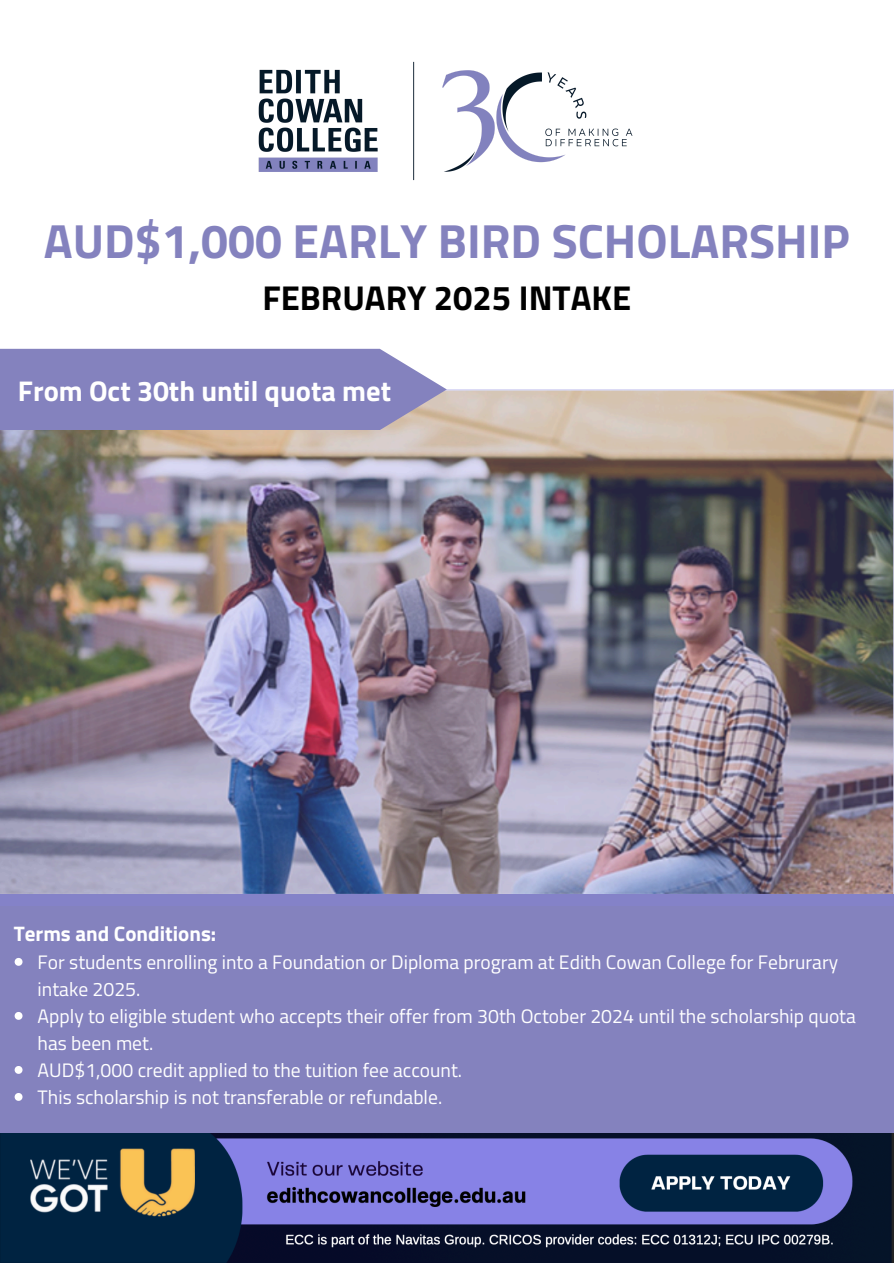
<style>
.page{position:relative;width:894px;height:1264px;background:#fff}
.page>*{position:absolute;margin:0;border:0;box-sizing:border-box;transform-origin:0 0}
.t1{font:700 48px "Titillium Web";color:#8482be}
.t2{font:700 34.5px "Titillium Web";color:#000}
.t3{font:700 28.5px "Titillium Web";color:#fff}
.t4{font:700 21px "Titillium Web";color:#fff}
.t5{font:19.5px/27px "Titillium Web";color:#fff}
</style>
<div class="page">
<div style="left:0;top:893px;width:893px;height:272px;background:#8482be"></div>
<svg style="left:15px;top:958px;width:7px;height:7px"></svg>
<svg style="left:15px;top:1012px;width:7px;height:7px"></svg>
<svg style="left:15px;top:1066px;width:7px;height:7px"></svg>
<svg style="left:15px;top:1093px;width:7px;height:7px"></svg>
<img style="left:0;top:1133px;width:893px;height:129px">
<img style="left:258px;top:61px;width:375px;height:120px">
<img style="left:0;top:389px;width:893px;height:505px">
<svg style="left:0;top:349px;width:446px;height:81px;background:#8b88bf"></svg>
<p class="t1" style="left:44px;top:204px;width:807px">AUD$1,000 EARLY BIRD SCHOLARSHIP</p>
<p class="t2" style="left:262px;top:271px;width:370px">FEBRUARY 2025 INTAKE</p>
<p class="t3" style="left:18px;top:368px;width:374px">From Oct 30th until quota met</p>
<p class="t4" style="left:14px;top:917px;width:204px">Terms and Conditions:</p>
<h1 class="t5" style="left:38px;top:948px;width:801px">For students enrolling into a Foundation or Diploma program at Edith Cowan College for Februrary intake 2025.</h1>
<h2 class="t5" style="left:38px;top:1002px;width:819px">Apply to eligible student who accepts their offer from 30th October 2024 until the scholarship quota has been met.</h2>
<p class="t5" style="left:38px;top:1056px;width:426px">AUD$1,000 credit applied to the tuition fee account.</p>
<h3 class="t5" style="left:38px;top:1083px;width:406px">This scholarship is not transferable or refundable.</h3>
</div>
